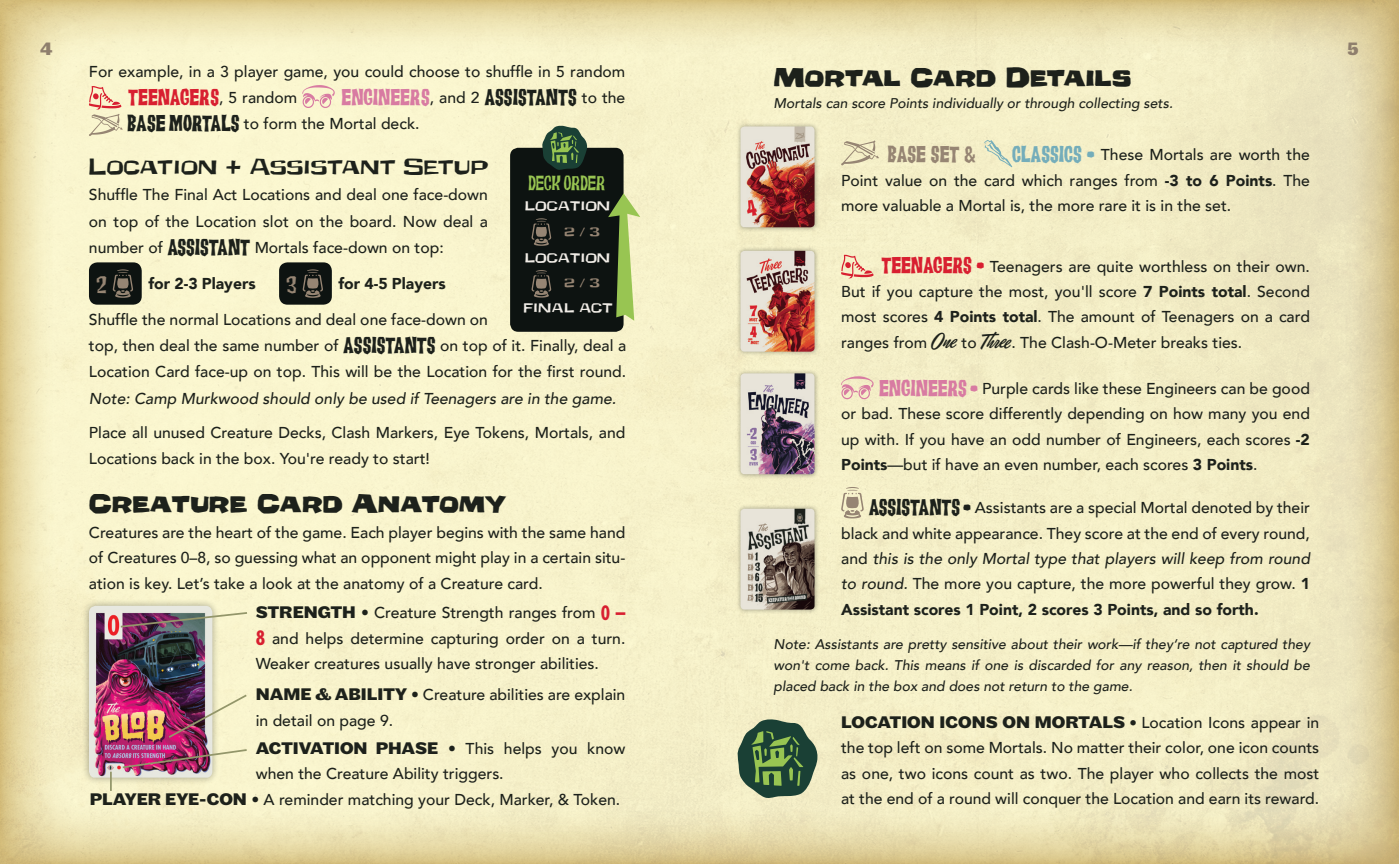
<style>
.page{position:relative;width:1399px;height:864px;background:#fff}
.page>*{position:absolute;margin:0;border:0;box-sizing:border-box;transform-origin:0 0}
.t1{font:700 24.5px "Underground";letter-spacing:-.015em;color:#1d211b}
.t2{font:22.75px "FT Giorgio";color:#d81f30}
.t3{font:22.75px "FT Giorgio";color:#968573}
.t4{font:300 22.75px "FT Giorgio";color:#968573}
.t5{font:21px "Underground";letter-spacing:-.01em;color:#1d211b}
.t6{font:300 20.3px "FT Giorgio";color:#98c552}
.t7{font:700 19.25px "Maple";color:#8f7f6d}
.t8{font:700 17.5px "Maple";color:#1d211b}
.t9{font:500 15.75px/25.4px "Avenir";color:#1d211b;text-align:justify}
.t10{font:italic 500 15.75px "Avenir";color:#1d211b}
.t11{font:900 15.75px "Avenir";color:#1d211b}
.t12{font:italic 500 14px/21px "Avenir";color:#1d211b;text-align:justify}
.t13{font:11.9px "Underground";color:#f1ede7}
.t14{font:11.9px "Underground";color:#968573}
.s1{font-family:"Avenir";font-weight:500;font-size:15.75px;color:#1d211b}
.s2{font-family:"FT Giorgio";font-weight:400;font-size:22.75px;color:#d87ba2}
.s3{font-family:"FT Giorgio";font-weight:400;font-size:22.75px}
.s4{font-family:"Maple";font-weight:700;font-size:17.5px}
.s5{font-family:"Futura Std";font-weight:700;font-stretch:condensed;font-size:19.25px;color:#d81f30}
.s6{font-family:"FT Giorgio";font-weight:400;font-size:22.75px;color:#74adba}
.s7{font-weight:900}
.s8{font-family:"FT Giorgio";font-weight:400;font-size:22.75px;color:#d81f30}
.s9{font-family:"Eubie Script";font-weight:400;font-size:21px}
.s10{font-style:italic}
.s11{font-family:"Avenir";font-weight:500;font-size:15.75px}
</style>
<div class="page">
<img style="left:0;top:0;width:1399px;height:863px">
<svg style="left:841px;top:255px;width:33px;height:23px"></svg>
<svg style="left:841px;top:376px;width:33px;height:23px"></svg>
<svg style="left:841px;top:486px;width:23px;height:32px"></svg>
<div style="left:81px;top:598px;width:139px;height:187px;background:#1d211b;opacity:.4"></div>
<img style="left:89px;top:605px;width:123px;height:172px">
<svg style="left:119px;top:610px;width:130px;height:18px;background:#a69393"></svg>
<img style="left:167px;top:692px;width:82px;height:47px">
<img style="left:121px;top:747px;width:128px;height:22px">
<svg style="left:110px;top:771px;width:2px;height:19px"></svg>
<svg style="left:841px;top:140px;width:38px;height:26px"></svg>
<svg style="left:984px;top:140px;width:28px;height:27px"></svg>
<div style="left:510px;top:148px;width:114px;height:183px;background:#0d1311;border-radius:8px"></div>
<svg style="left:531px;top:218px;width:20px;height:28px"></svg>
<svg style="left:531px;top:270px;width:20px;height:27px"></svg>
<svg style="left:541px;top:125px;width:46px;height:45px;background:#4b6849"></svg>
<svg style="left:608px;top:193px;width:32px;height:127px"></svg>
<div style="left:89px;top:262px;width:53px;height:42px;background:#0d1311;border-radius:8px"></div>
<svg style="left:113px;top:269px;width:20px;height:28px"></svg>
<div style="left:279px;top:262px;width:53px;height:42px;background:#0d1311;border-radius:8px"></div>
<svg style="left:303px;top:269px;width:20px;height:28px"></svg>
<svg style="left:736px;top:718px;width:82px;height:80px;background:#64805d"></svg>
<svg style="left:302px;top:85px;width:33px;height:23px"></svg>
<svg style="left:89px;top:86px;width:34px;height:50px;background:#e9ceb0"></svg>
<div style="left:736px;top:122px;width:83px;height:110px;background:#1d211b;opacity:.4"></div>
<img style="left:740px;top:126px;width:74px;height:101px">
<div style="left:736px;top:246px;width:83px;height:110px;background:#1d211b;opacity:.4"></div>
<img style="left:740px;top:251px;width:74px;height:100px">
<div style="left:736px;top:368px;width:83px;height:110px;background:#1d211b;opacity:.4"></div>
<img style="left:740px;top:373px;width:74px;height:101px">
<div style="left:736px;top:503px;width:83px;height:110px;background:#1d211b;opacity:.4"></div>
<img style="left:740px;top:508px;width:74px;height:101px">
<p class="t7" style="left:40px;top:36px;width:14px">4</p>
<p class="t7" style="left:1347px;top:36px;width:13px">5</p>
<p class="t9" style="left:89px;top:58px;width:538px">For example, in a 3 player game, you could choose to shuffle in 5 random</p>
<h2 class="t2" style="left:128px;top:80px;width:171px">TEENAGERS<span class="s1">, 5 random</span></h2>
<p class="t9" style="left:127px;top:83px;width:500px;line-height:26.2px;text-indent:214px"><span class="s2">ENGINEERS</span>, and 2 <span class="s3">ASSISTANTS</span> to the<br><span class="s3">BASE MORTALS</span> to form the Mortal deck.</p>
<h3 class="t5" style="left:89px;top:150px;width:401px">Location + Assistant Setup</h3>
<p class="t9" style="left:89px;top:181px;width:401px;line-height:26.2px">Shuffle The Final Act Locations and deal one face-down on top of the Location slot on the board. Now deal a number of <span class="s3">ASSISTANT</span> Mortals face-down on top:</p>
<h2 class="t4" style="left:96px;top:267px;width:12px">2</h2>
<p class="t11" style="left:148px;top:270px;width:109px">for 2-3 Players</p>
<h2 class="t4" style="left:286px;top:267px;width:12px">3</h2>
<p class="t11" style="left:338px;top:270px;width:109px">for 4-5 Players</p>
<p class="t6" style="left:528px;top:167px;width:78px">DECK ORDER</p>
<p class="t14" style="left:565px;top:222px;width:37px">2 / 3</p>
<p class="t13" style="left:525px;top:196px;width:86px">LOCATION</p>
<p class="t13" style="left:525px;top:248px;width:86px">LOCATION</p>
<p class="t14" style="left:565px;top:274px;width:37px">2 / 3</p>
<p class="t13" style="left:523px;top:298px;width:91px">FINAL ACT</p>
<p class="t9" style="left:89px;top:305px;width:539px;line-height:26.2px;text-align:left">Shuffle the normal Locations and deal one face-down on<br>top, then deal the same number of <span class="s3">ASSISTANTS</span> on top of it. Finally, deal a<br>Location Card face-up on top. This will be the Location for the first round.</p>
<p class="t10" style="left:89px;top:388px;width:529px">Note: Camp Murkwood should only be used if Teenagers are in the game.</p>
<p class="t9" style="left:89px;top:419px;width:538px">Place all unused Creature Decks, Clash Markers, Eye Tokens, Mortals, and<br>Locations back in the box. You're ready to start!</p>
<h1 class="t1" style="left:89px;top:484px;width:420px">Creature Card Anatomy</h1>
<p class="t9" style="left:89px;top:518px;width:538px">Creatures are the heart of the game. Each player begins with the same hand of Creatures 0–8, so guessing what an opponent might play in a certain situ&shy;ation is key. Let’s take a look at the anatomy of a Creature card.</p>
<p class="t9" style="left:256px;top:599px;width:371px"><span class="s4">STRENGTH</span> • Creature Strength ranges from <span class="s5">0 – 8</span> and helps determine capturing order on a turn.<br>Weaker creatures usually have stronger abilities.</p>
<p class="t9" style="left:256px;top:680px;width:371px"><span class="s4">NAME &amp; ABILITY</span> • Creature abilities are explain in detail on page 9.</p>
<p class="t9" style="left:256px;top:734px;width:371px"><span class="s4">ACTIVATION PHASE</span> • This helps you know when the Creature Ability triggers.</p>
<p class="t9" style="left:90px;top:785px;width:532px"><span class="s4">PLAYER EYE-CON</span> • A reminder matching your Deck, Marker, &amp; Token.</p>
<h1 class="t1" style="left:774px;top:58px;width:359px">Mortal Card Details</h1>
<p class="t12" style="left:774px;top:92px;width:401px">Mortals can score Points individually or through collecting sets.</p>
<p class="t9" style="left:841px;top:141px;width:470px;text-indent:171px"><span class="s6">CLASSICS •</span> These Mortals are worth the Point value on the card which ranges from <span class="s7">-3 to 6 Points</span>. The more valuable a Mortal is, the more rare it is in the set.</p>
<h2 class="t3" style="left:888px;top:138px;width:90px">BASE SET &amp;</h2>
<p class="t9" style="left:841px;top:252px;width:470px;text-indent:40px"><span class="s8">TEENAGERS •</span> Teenagers are quite worthless on their own.<br>But if you capture the most, you'll score <span class="s7">7 Points total</span>. Second most scores <span class="s7">4 Points total</span>. The amount of Teenagers on a card ranges from <span class="s9">One</span> to <span class="s9">Three</span>. The Clash-O-Meter breaks ties.</p>
<p class="t9" style="left:841px;top:375px;width:470px;text-indent:38px"><span class="s2">ENGINEERS •</span> Purple cards like these Engineers can be good or bad. These score differently depending on how many you end up with. If you have an odd number of Engineers, each scores <span class="s7">-2<br>Points</span>—but if have an even number, each scores <span class="s7">3 Points</span>.</p>
<p class="t9" style="left:841px;top:494px;width:470px;text-indent:28px"><span class="s3">ASSISTANTS •</span> Assistants are a special Mortal denoted by their black and white appearance. They score at the end of every round, and <span class="s10">this is the only Mortal type that players will keep from round to round.</span> The more you capture, the more powerful they grow. <span class="s7">1<br>Assistant scores 1 Point, 2 scores 3 Points, and so forth.</span></p>
<p class="t12" style="left:774px;top:633px;width:538px">Note: Assistants are pretty sensitive about their work—if they‘re not captured they won't come back. This means if one is discarded for any reason, then it should be placed back in the box and does not return to the game.</p>
<p class="t8" style="left:841px;top:711px;width:480px">LOCATION ICONS ON MORTALS • <span class="s11">Location Icons appear in</span></p>
<p class="t9" style="left:841px;top:734px;width:480px">the top left on some Mortals. No matter their color, one icon counts as one, two icons count as two. The player who collects the most at the end of a round will conquer the Location and earn its reward.</p>
</div>
